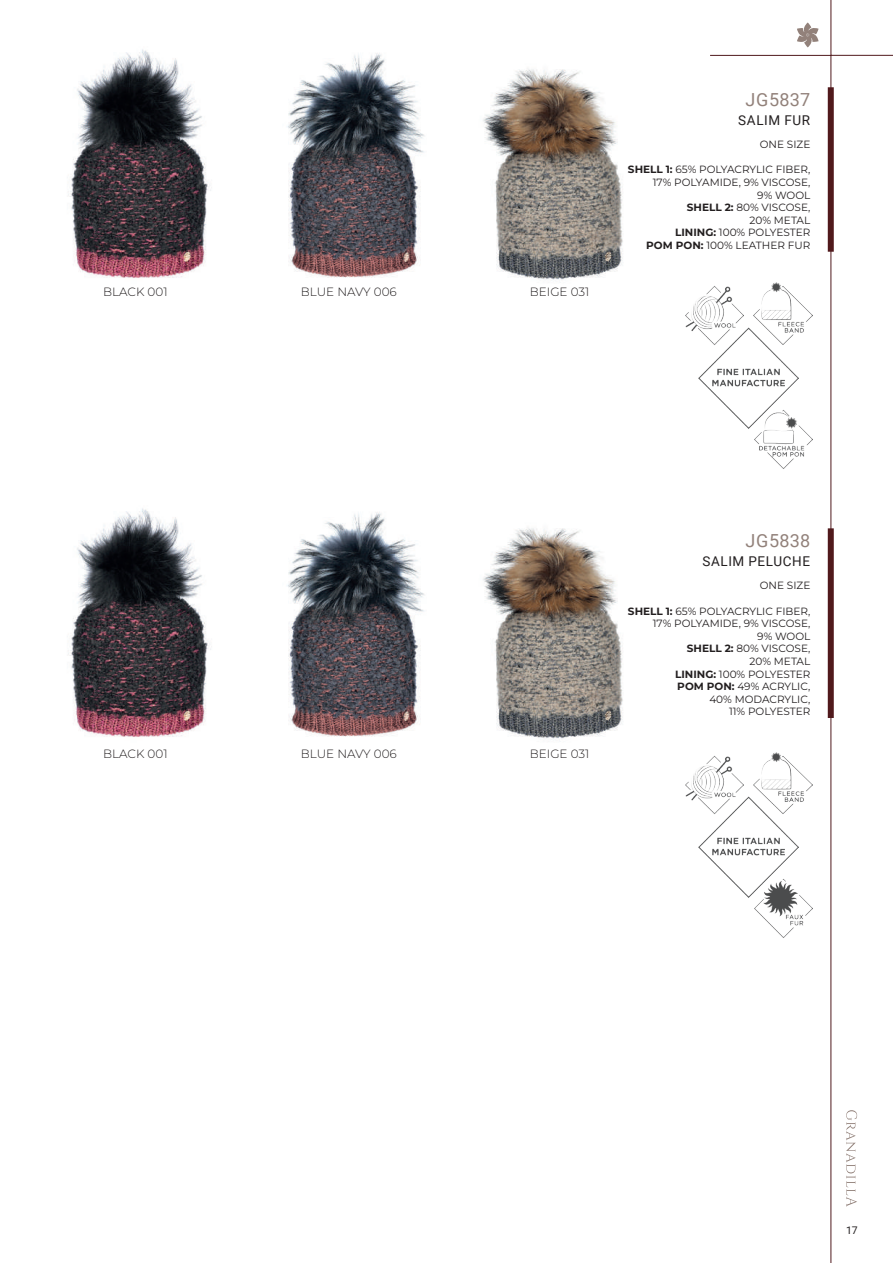
<style>
.page{position:relative;width:893px;height:1263px;background:#fff}
.page>*{position:absolute;margin:0;border:0;box-sizing:border-box;transform-origin:0 0}
.t1{font:18px "Roboto";letter-spacing:.015em;color:#92817a}
.t2{font:13.5px "Roboto";letter-spacing:.045em;color:#231f20}
.t3{font:300 12px "Montserrat";color:#231f20}
.t4{font:10.5px/12.6px "Montserrat";color:#231f20;text-align:right}
.t5{font:10.5px "Roboto";color:#231f20}
.s1{font-weight:700}
</style>
<div class="page">
<svg style="left:846px;top:1110px;width:11px;height:97px"></svg>
<svg style="left:830px;top:0;width:63px;height:56px"></svg>
<svg style="left:710px;top:55px;width:122px;height:1208px"></svg>
<svg style="left:797px;top:22px;width:22px;height:25px"></svg>
<img style="left:68px;top:49px;width:143px;height:229px">
<img style="left:68px;top:508px;width:143px;height:229px">
<img style="left:287px;top:53px;width:138px;height:225px">
<img style="left:287px;top:512px;width:138px;height:225px">
<img style="left:483px;top:69px;width:140px;height:212px">
<img style="left:483px;top:528px;width:140px;height:212px">
<div style="left:828px;top:87px;width:6px;height:165px;background:#50191c"></div>
<div style="left:828px;top:528px;width:6px;height:190px;background:#50191c"></div>
<img style="left:754px;top:283px;width:58px;height:65px">
<img style="left:754px;top:752px;width:58px;height:65px">
<img style="left:754px;top:407px;width:58px;height:64px">
<img style="left:754px;top:876px;width:58px;height:64px">
<img style="left:685px;top:283px;width:59px;height:48px">
<img style="left:685px;top:752px;width:59px;height:49px">
<img style="left:698px;top:321px;width:101px;height:112px">
<img style="left:698px;top:790px;width:101px;height:112px">
<p class="t3" style="left:103px;top:284px;width:66px">BLACK 001</p>
<p class="t3" style="left:103px;top:746px;width:66px">BLACK 001</p>
<p class="t3" style="left:301px;top:284px;width:97px">BLUE NAVY 006</p>
<p class="t3" style="left:301px;top:746px;width:97px">BLUE NAVY 006</p>
<p class="t3" style="left:530px;top:284px;width:61px">BEIGE 031</p>
<h1 class="t1" style="left:745px;top:87px;width:66px">JG5837</h1>
<p class="t2" style="left:738px;top:111px;width:73px">SALIM FUR</p>
<p class="t4" style="left:760px;top:138px;width:52px">ONE SIZE</p>
<p class="t4" style="left:628px;top:163px;width:184px"><span class="s1">SHELL 1:</span> 65% POLYACRYLIC FIBER,<br>17% POLYAMIDE, 9% VISCOSE,<br>9% WOOL<br><span class="s1">SHELL 2:</span> 80% VISCOSE,<br>20% METAL<br><span class="s1">LINING:</span> 100% POLYESTER<br><span class="s1">POM PON:</span> 100% LEATHER FUR</p>
<p class="t3" style="left:530px;top:746px;width:61px">BEIGE 031</p>
<h1 class="t1" style="left:745px;top:528px;width:66px">JG5838</h1>
<p class="t2" style="left:702px;top:552px;width:109px">SALIM PELUCHE</p>
<p class="t4" style="left:760px;top:579px;width:52px">ONE SIZE</p>
<p class="t4" style="left:628px;top:604px;width:184px"><span class="s1">SHELL 1:</span> 65% POLYACRYLIC FIBER,<br>17% POLYAMIDE, 9% VISCOSE,<br>9% WOOL<br><span class="s1">SHELL 2:</span> 80% VISCOSE,<br>20% METAL<br><span class="s1">LINING:</span> 100% POLYESTER<br><span class="s1">POM PON:</span> 49% ACRYLIC,<br>40% MODACRYLIC,<br>11% POLYESTER</p>
<p class="t5" style="left:846px;top:1222px;width:13px">17</p>
</div>
